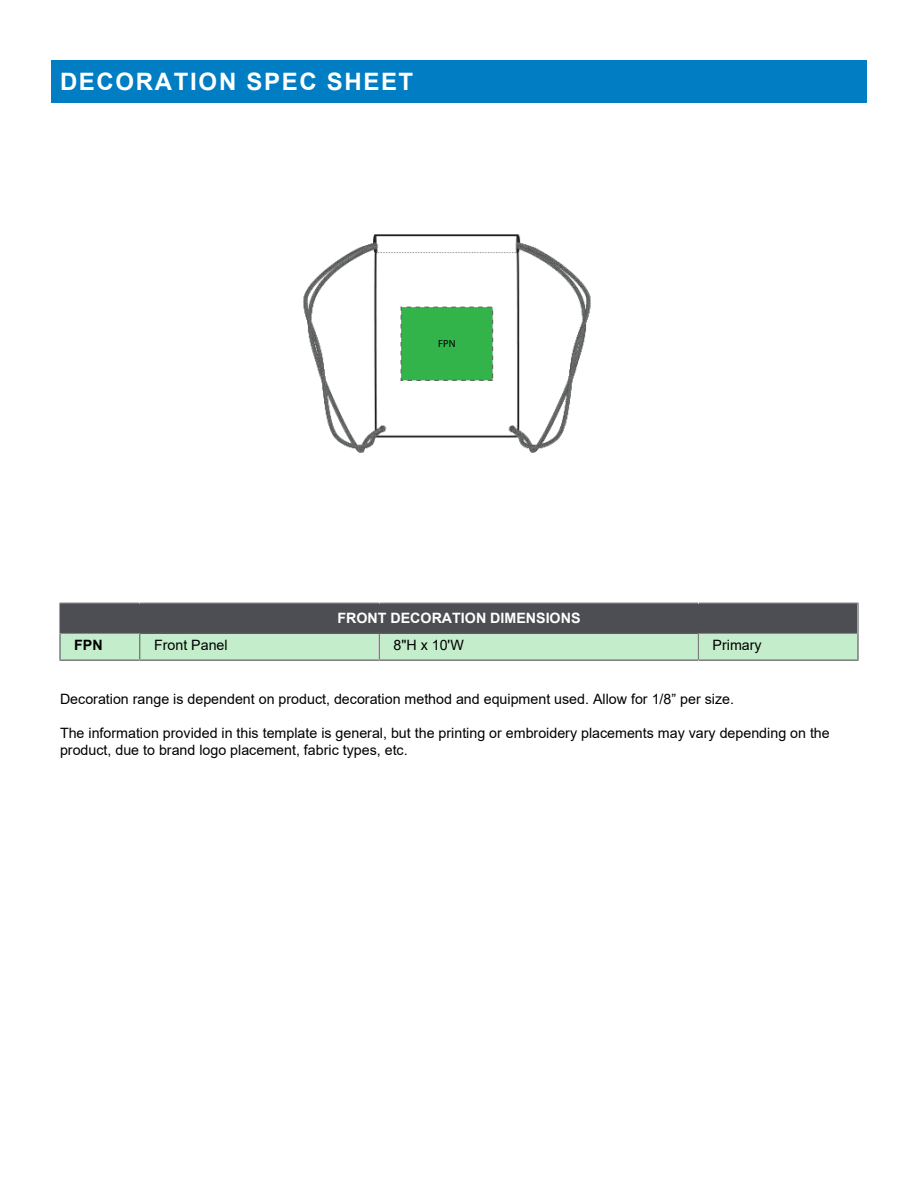
<style>
.page{position:relative;width:918px;height:1188px;background:#fff}
.page>*{position:absolute;margin:0;border:0;box-sizing:border-box;transform-origin:0 0}
.t1{font:700 24px "Arial";letter-spacing:.07em;color:#fff}
.t2{font:14.25px/17.1px "Arial";color:#000}
.t3{font:700 14.25px "Arial";color:#fff}
.t4{font:700 14.25px "Arial";color:#000}
.t5{font:10.35px "Myriad Pro";color:#000}
</style>
<div class="page">
<div style="left:51px;top:60px;width:816px;height:42px;background:#007dc3"></div>
<img style="left:303px;top:234px;width:288px;height:219px">
<svg style="left:59px;top:602px;width:800px;height:59px;background:#84978a"></svg>
<div style="left:401px;top:307px;width:92px;height:74px;background:#32b44a;border:1px dashed #636363"></div>
<h1 class="t1" style="left:60px;top:64px;width:355px">DECORATION SPEC SHEET</h1>
<p class="t5" style="left:438px;top:337px;width:19px">FPN</p>
<p class="t3" style="left:337px;top:608px;width:245px">FRONT DECORATION DIMENSIONS</p>
<p class="t4" style="left:74px;top:635px;width:30px">FPN</p>
<p class="t2" style="left:154px;top:637px;width:75px">Front Panel</p>
<p class="t2" style="left:393px;top:637px;width:72px">8"H x 10'W</p>
<p class="t2" style="left:713px;top:637px;width:51px">Primary</p>
<p class="t2" style="left:60px;top:690px;width:676px">Decoration range is dependent on product, decoration method and equipment used. Allow for 1/8” per size.</p>
<p class="t2" style="left:60px;top:724px;width:771px">The information provided in this template is general, but the printing or embroidery placements may vary depending on the product, due to brand logo placement, fabric types, etc.</p>
</div>
